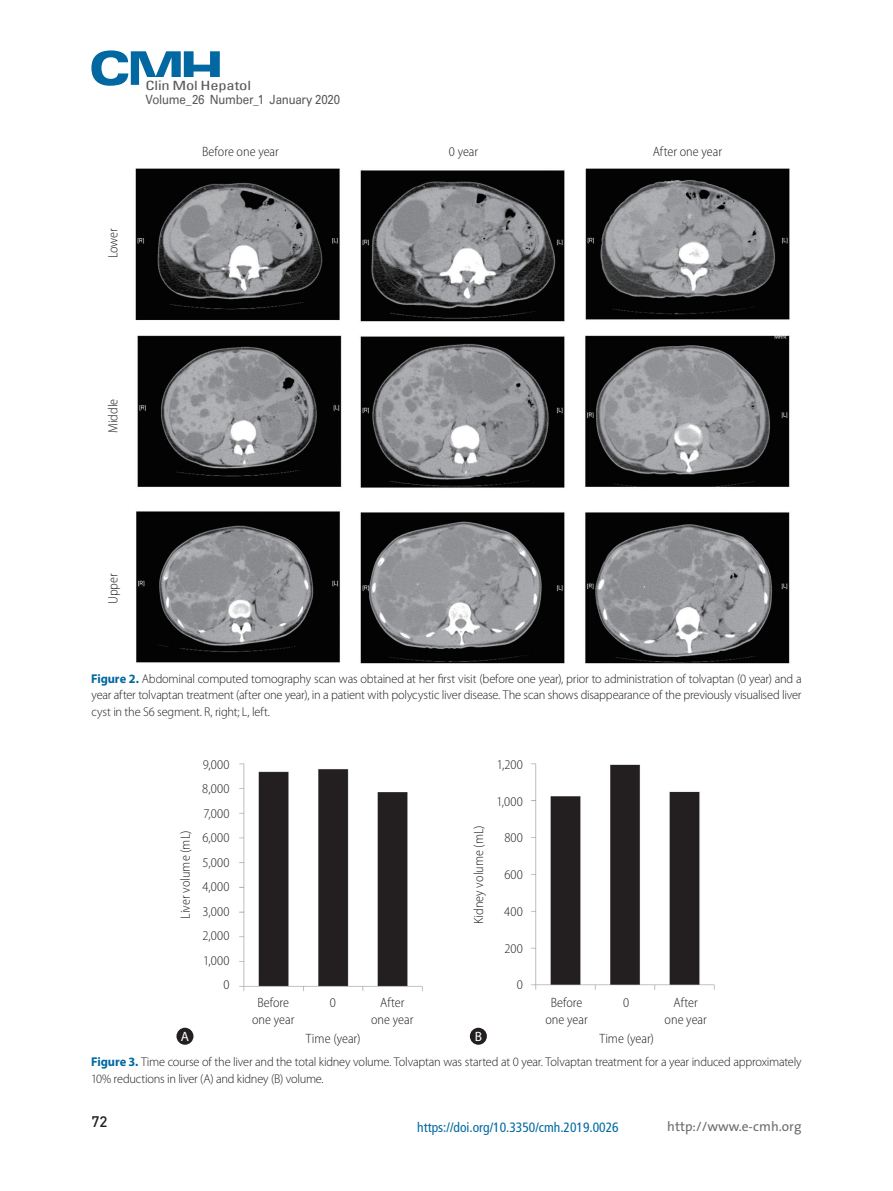
<style>
.page{position:relative;width:893px;height:1191px;background:#fff}
.page>*{position:absolute;margin:0;border:0;box-sizing:border-box;transform-origin:0 0}
.t1{font:15px "Dinmed";color:#231f20}
.t2{font:300 semi-condensed 13.5px/24.5px "Myriad Pro";letter-spacing:.005em;color:#231f20;text-align:center}
.t3{font:condensed 13.5px "Frutiger LT";color:#0168a1}
.t4{font:13.5px "The Sans";color:#6c6d70}
.t5{font:13.5px "Myriad Pro";color:#fff}
.t6{font:300 12.75px/16.5px "Myriad Pro";letter-spacing:-.015em;color:#231f20;text-align:justify}
.t7{font:12.75px "Univers";letter-spacing:-.02em;color:#57585a;scale:.9 1}
.t8{font:condensed 12.75px "Univers";letter-spacing:-.01em;color:#57585a;scale:1.3 1}
.s1{font-weight:700;color:#0168a1}
</style>
<div class="page">
<svg style="left:91px;top:50px;width:129px;height:36px"></svg>
<div style="left:144px;top:77px;width:83px;height:16px;background:#fff"></div>
<img style="left:135px;top:168px;width:655px;height:495px">
<img style="left:470px;top:763px;width:245px;height:282px">
<div style="left:470px;top:1027px;width:17px;height:17px;background:#231f20;border-radius:50%"></div>
<img style="left:176px;top:763px;width:247px;height:282px">
<div style="left:176px;top:1027px;width:17px;height:17px;background:#231f20;border-radius:50%"></div>
<p class="t8" style="left:145px;top:77px;width:83px">Clin Mol Hepatol</p>
<p class="t7" style="left:145px;top:92px;width:218px">Volume_26 Number_1 January 2020</p>
<p class="t2" style="left:101px;top:258px;width:32px;rotate:-90deg">Lower</p>
<p class="t2" style="left:101px;top:433px;width:36px;rotate:-90deg">Middle</p>
<p class="t2" style="left:101px;top:604px;width:32px;rotate:-90deg">Upper</p>
<p class="t2" style="left:202px;top:139px;width:78px">Before one year</p>
<p class="t2" style="left:449px;top:139px;width:31px">0 year</p>
<p class="t2" style="left:653px;top:139px;width:71px">After one year</p>
<p class="t6" style="left:91px;top:670px;width:712px"><span class="s1">Figure 2.</span> Abdominal computed tomography scan was obtained at her first visit (before one year), prior to administration of tolvaptan (0 year) and a year after tolvaptan treatment (after one year), in a patient with polycystic liver disease. The scan shows disappearance of the previously visualised liver cyst in the S6 segment. R, right; L, left.</p>
<p class="t2" style="left:173px;top:918px;width:90px;rotate:-90deg">Liver volume (mL)</p>
<p class="t2" style="left:202px;top:752px;width:29px;text-align:right">9,000<br>8,000<br>7,000<br>6,000<br>5,000<br>4,000<br>3,000<br>2,000<br>1,000<br>0</p>
<p class="t5" style="left:181px;top:1028px;width:10px">A</p>
<p class="t2" style="left:252px;top:994px;width:44px;line-height:16.5px">Before one year</p>
<p class="t2" style="left:330px;top:990px;width:8px">0</p>
<p class="t2" style="left:306px;top:1026px;width:56px">Time (year)</p>
<p class="t2" style="left:371px;top:994px;width:44px;line-height:16.5px">After one year</p>
<p class="t2" style="left:466px;top:924px;width:100px;rotate:-90deg">Kidney volume (mL)</p>
<p class="t2" style="left:497px;top:752px;width:28px">1,200</p>
<p class="t2" style="left:496px;top:789px;width:28px">1,000</p>
<p class="t2" style="left:504px;top:825px;width:20px">800</p>
<p class="t2" style="left:504px;top:862px;width:20px">600</p>
<p class="t2" style="left:504px;top:899px;width:20px">400</p>
<p class="t2" style="left:505px;top:935px;width:20px">200</p>
<p class="t2" style="left:517px;top:972px;width:8px">0</p>
<p class="t5" style="left:475px;top:1028px;width:9px">B</p>
<p class="t2" style="left:545px;top:994px;width:44px;line-height:16.5px">Before one year</p>
<p class="t2" style="left:623px;top:990px;width:8px">0</p>
<p class="t2" style="left:599px;top:1026px;width:56px">Time (year)</p>
<p class="t2" style="left:664px;top:994px;width:44px;line-height:16.5px">After one year</p>
<p class="t6" style="left:91px;top:1053px;width:712px"><span class="s1">Figure 3.</span> Time course of the liver and the total kidney volume. Tolvaptan was started at 0 year. Tolvaptan treatment for a year induced approximately<br>10% reductions in liver (A) and kidney (B) volume.</p>
<p class="t1" style="left:91px;top:1112px;width:17px">72</p>
<p class="t4" style="left:667px;top:1115px;width:136px">http://www.e-cmh.org</p>
<p class="t3" style="left:417px;top:1119px;width:203px">https://doi.org/10.3350/cmh.2019.0026</p>
</div>
